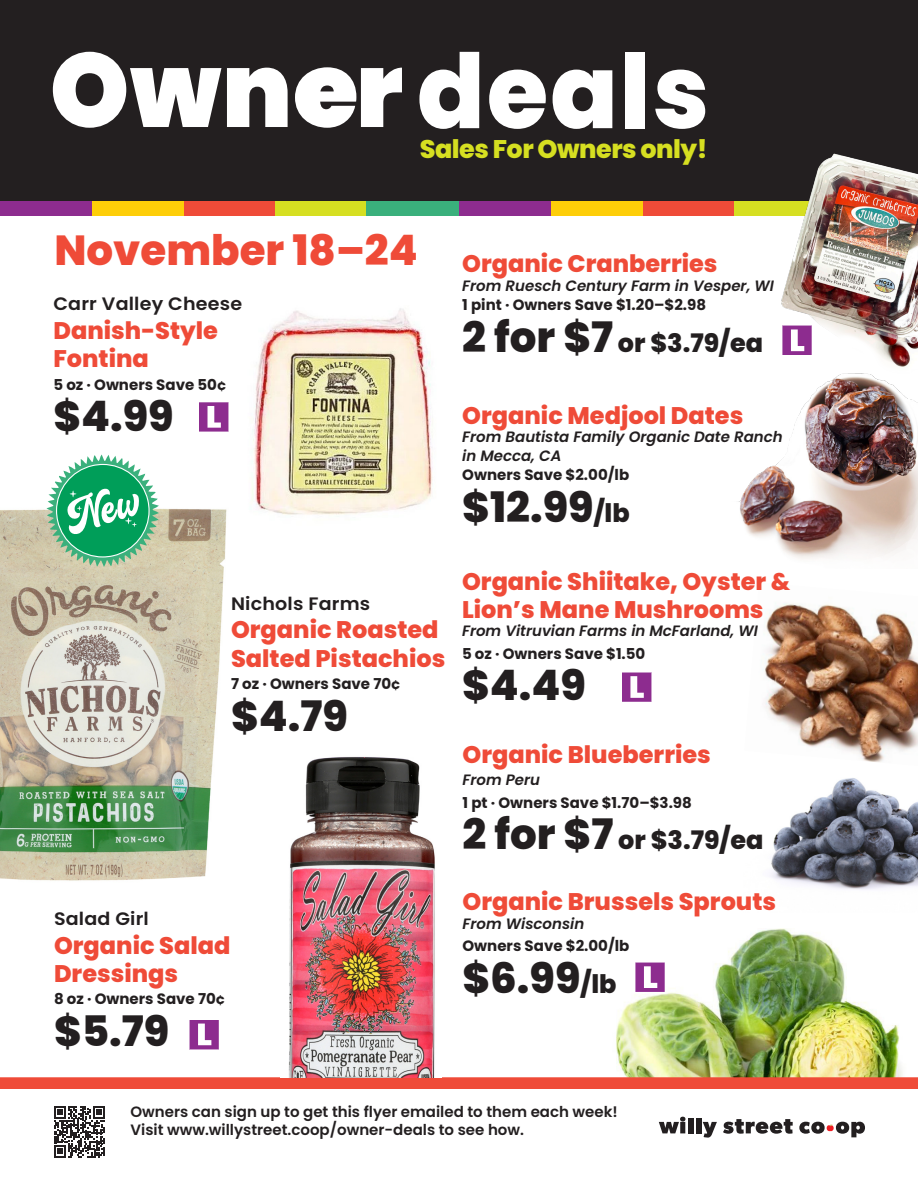
<style>
.page{position:relative;width:918px;height:1188px;background:#fff}
.page>*{position:absolute;margin:0;border:0;box-sizing:border-box;transform-origin:0 0}
.t1{font:800 42px "Poppins";color:#231f20}
.t2{font:800 42px "Poppins";color:#ef4b38}
.t3{font:800 25.5px "Poppins";color:#231f20}
.t4{font:800 25.5px "Poppins";letter-spacing:-.02em;color:#d6df21}
.t5{font:800 24px/28.5px "Poppins";color:#ef4b38}
.t6{font:600 18px "Poppins";letter-spacing:.01em;color:#231f20;scale:1.06 1}
.t7{font:700 15px/22.5px "Poppins";color:#231f20}
.t8{font:italic 600 15px/19.2px "Poppins";color:#231f20}
.t9{font:600 15px "Poppins";color:#231f20}
.s1{font-size:42px}
.s2{font-size:25.5px}
.s3{font-weight:600;font-style:italic}
</style>
<div class="page">
<div style="left:0;top:0;width:918px;height:207px;background:#231f20"></div>
<svg style="left:419px;top:52px;width:60px;height:77px"></svg>
<svg style="left:489px;top:70px;width:57px;height:59px"></svg>
<svg style="left:553px;top:70px;width:59px;height:59px"></svg>
<div style="left:626px;top:52px;width:19px;height:76px;background:#fff"></div>
<svg style="left:655px;top:70px;width:50px;height:59px"></svg>
<svg style="left:53px;top:52px;width:168px;height:76px"></svg>
<svg style="left:227px;top:68px;width:61px;height:59px"></svg>
<svg style="left:295px;top:67px;width:107px;height:61px"></svg>
<div style="left:184px;top:201px;width:91px;height:15px;background:#ef4b38"></div>
<div style="left:275px;top:201px;width:92px;height:15px;background:#d6df21"></div>
<div style="left:367px;top:201px;width:92px;height:15px;background:#3ab07c"></div>
<div style="left:0;top:201px;width:92px;height:15px;background:#8d2c8f"></div>
<div style="left:92px;top:201px;width:92px;height:15px;background:#fece08"></div>
<div style="left:643px;top:201px;width:91px;height:15px;background:#ef4b38"></div>
<div style="left:734px;top:201px;width:92px;height:15px;background:#d6df21"></div>
<div style="left:459px;top:201px;width:92px;height:15px;background:#8d2c8f"></div>
<div style="left:551px;top:201px;width:92px;height:15px;background:#fece08"></div>
<img style="left:771px;top:778px;width:147px;height:112px">
<img style="left:764px;top:603px;width:154px;height:159px">
<img style="left:616px;top:929px;width:287px;height:148px">
<img style="left:252px;top:308px;width:181px;height:207px">
<img style="left:0;top:508px;width:227px;height:373px">
<img style="left:781px;top:153px;width:137px;height:192px">
<svg style="left:199px;top:402px;width:30px;height:30px"></svg>
<svg style="left:782px;top:325px;width:30px;height:20px"></svg>
<svg style="left:0;top:1077px;width:918px;height:12px;background:#ee4f3c"></svg>
<svg style="left:54px;top:1106px;width:51px;height:51px"></svg>
<svg style="left:622px;top:672px;width:30px;height:30px"></svg>
<svg style="left:635px;top:962px;width:30px;height:30px"></svg>
<svg style="left:189px;top:1020px;width:30px;height:30px"></svg>
<img style="left:288px;top:757px;width:147px;height:320px">
<svg style="left:47px;top:455px;width:112px;height:112px"></svg>
<svg style="left:659px;top:1117px;width:26px;height:16px"></svg>
<div style="left:688px;top:1118px;width:5px;height:15px;background:#231f20"></div>
<div style="left:696px;top:1118px;width:5px;height:15px;background:#231f20"></div>
<svg style="left:703px;top:1122px;width:14px;height:16px"></svg>
<svg style="left:723px;top:1119px;width:70px;height:15px"></svg>
<svg style="left:799px;top:1122px;width:66px;height:15px"></svg>
<img style="left:738px;top:345px;width:180px;height:214px">
<p class="t4" style="left:420px;top:134px;width:289px">Sales For Owners only!</p>
<p class="t2" style="left:54px;top:226px;width:365px">November 18–24</p>
<p class="t6" style="left:53px;top:294px;width:180px">Carr Valley Cheese</p>
<p class="t5" style="left:53px;top:316px;width:166px">Danish-Style<br>Fontina</p>
<p class="t7" style="left:53px;top:373px;width:175px">5 oz · Owners Save 50¢</p>
<p class="t1" style="left:53px;top:392px;width:122px">$4.99</p>
<p class="t6" style="left:231px;top:593px;width:133px">Nichols Farms</p>
<p class="t5" style="left:231px;top:616px;width:216px">Organic Roasted<br>Salted Pistachios</p>
<p class="t7" style="left:231px;top:673px;width:171px">7 oz · Owners Save 70¢</p>
<p class="t1" style="left:231px;top:692px;width:118px">$4.79</p>
<p class="t6" style="left:54px;top:908px;width:91px">Salad Girl</p>
<p class="t5" style="left:54px;top:931px;width:178px">Organic Salad<br>Dressings</p>
<p class="t7" style="left:54px;top:988px;width:173px">8 oz · Owners Save 70¢</p>
<p class="t1" style="left:54px;top:1007px;width:117px">$5.79</p>
<p class="t5" style="left:462px;top:249px;width:257px">Organic Cranberries</p>
<p class="t8" style="left:462px;top:276px;width:313px">From Ruesch Century Farm in Vesper, WI</p>
<p class="t7" style="left:462px;top:294px;width:245px">1 pint · Owners Save $1.20–$2.98</p>
<p class="t3" style="left:462px;top:328px;width:302px"><span class="s1">2 for $7</span> or $3.79/ea</p>
<p class="t5" style="left:462px;top:401px;width:283px">Organic Medjool Dates</p>
<p class="t8" style="left:462px;top:427px;width:322px">From Bautista Family Organic Date Ranch in Mecca, CA</p>
<p class="t7" style="left:462px;top:464px;width:168px">Owners Save $2.00/lb</p>
<p class="t1" style="left:462px;top:483px;width:169px">$12.99<span class="s2">/lb</span></p>
<p class="t5" style="left:462px;top:567px;width:330px">Organic Shiitake, Oyster &amp;<br>Lion’s Mane Mushrooms</p>
<p class="t8" style="left:462px;top:622px;width:297px">From Vitruvian Farms in McFarland, WI</p>
<p class="t7" style="left:462px;top:642px;width:185px">5 oz · Owners Save $1.50</p>
<p class="t1" style="left:462px;top:661px;width:125px">$4.49</p>
<p class="t5" style="left:463px;top:740px;width:250px">Organic Blueberries</p>
<p class="t7" style="left:463px;top:769px;width:231px"><span class="s3">From Peru<br></span>1 pt · Owners Save $1.70–$3.98</p>
<p class="t3" style="left:463px;top:826px;width:302px"><span class="s1">2 for $7</span> or $3.79/ea</p>
<p class="t5" style="left:463px;top:887px;width:315px">Organic Brussels Sprouts</p>
<p class="t8" style="left:463px;top:914px;width:123px">From Wisconsin</p>
<p class="t7" style="left:463px;top:935px;width:168px">Owners Save $2.00/lb</p>
<p class="t1" style="left:463px;top:954px;width:156px">$6.99<span class="s2">/lb</span></p>
<p class="t9" style="left:130px;top:1103px;width:489px">Owners can sign up to get this flyer emailed to them each week!</p>
<p class="t9" style="left:130px;top:1121px;width:395px">Visit www.willystreet.coop/owner-deals to see how.</p>
</div>
